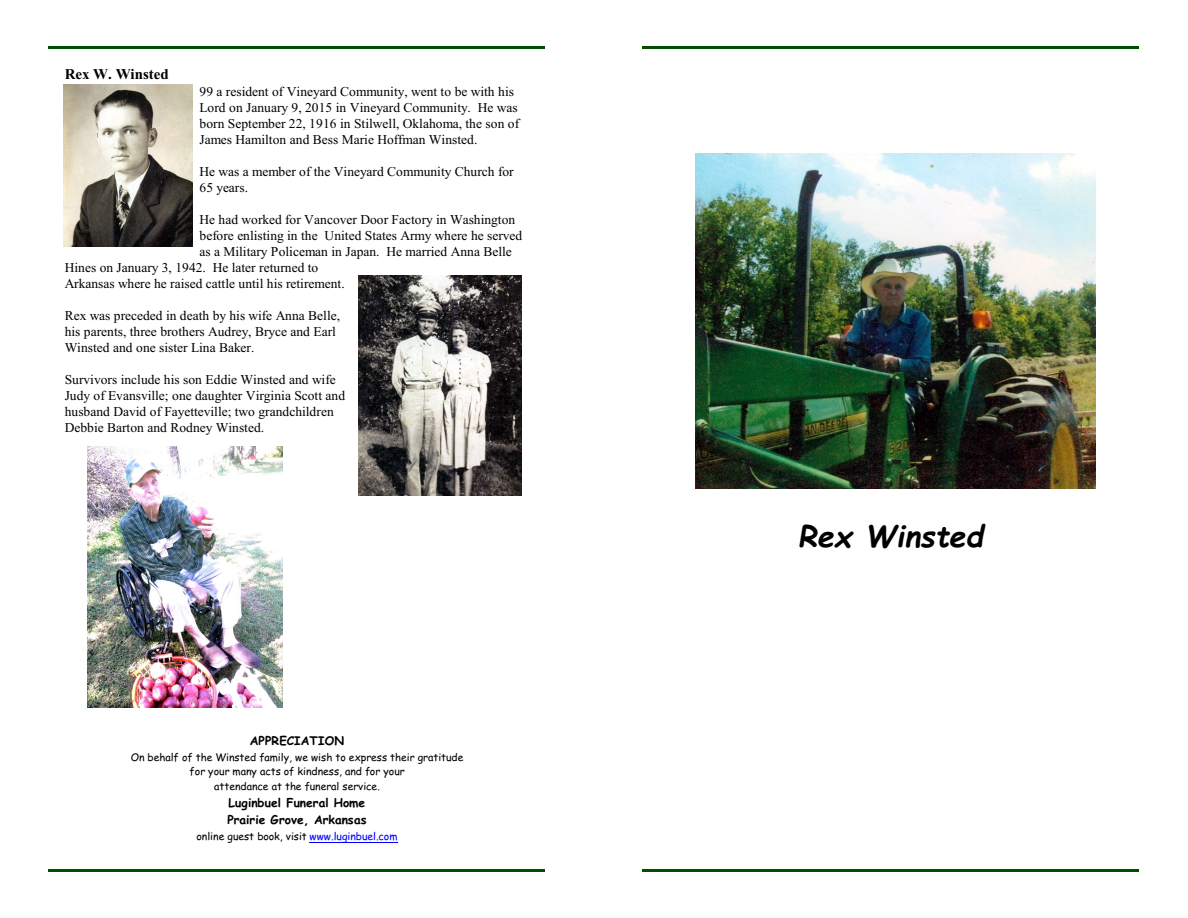
<style>
.page{position:relative;width:1188px;height:918px;background:#fff}
.page>*{position:absolute;margin:0;border:0;box-sizing:border-box;transform-origin:0 0}
.t1{font:italic 700 30px "Comic Sans MS";color:#000}
.t2{font:700 15px "Times New Roman";color:#000}
.t3{font:13.5px/16px "Times New Roman";color:#000}
.t4{font:700 12px/17.2px "Comic Sans MS";color:#000}
.t5{font:10.5px/15px "Comic Sans MS";color:#000;text-align:center}
.s1{color:#00f}
</style>
<div class="page">
<hr style="left:49px;top:46px;width:496px;height:2px;background:#004f00">
<hr style="left:49px;top:870px;width:496px;height:2px;background:#004f00">
<hr style="left:643px;top:46px;width:496px;height:2px;background:#004f00">
<hr style="left:643px;top:870px;width:496px;height:2px;background:#004f00">
<img style="left:63px;top:85px;width:130px;height:161px">
<img style="left:359px;top:275px;width:162px;height:221px">
<img style="left:88px;top:447px;width:194px;height:260px">
<hr style="left:310px;top:842px;width:88px;height:1px;background:#00f">
<img style="left:695px;top:154px;width:400px;height:335px">
<p class="t2" style="left:65px;top:69px;width:106px">Rex W. Winsted</p>
<p class="t3" style="left:200px;top:84px;width:321px">99 a resident of Vineyard Community, went to be with his Lord on January 9, 2015 in Vineyard Community. He was born September 22, 1916 in Stilwell, Oklahoma, the son of James Hamilton and Bess Marie Hoffman Winsted.</p>
<p class="t3" style="left:200px;top:164px;width:316px">He was a member of the Vineyard Community Church for<br>65 years.</p>
<p class="t3" style="left:200px;top:212px;width:317px">He had worked for Vancover Door Factory in Washington</p>
<p class="t3" style="left:200px;top:229px;width:324px">before enlisting in the United States Army where he served</p>
<p class="t3" style="left:200px;top:245px;width:314px">as a Military Policeman in Japan. He married Anna Belle</p>
<p class="t3" style="left:65px;top:261px;width:255px">Hines on January 3, 1942. He later returned to</p>
<p class="t3" style="left:65px;top:277px;width:281px">Arkansas where he raised cattle until his retirement.</p>
<p class="t3" style="left:65px;top:309px;width:277px">Rex was preceded in death by his wife Anna Belle, his parents, three brothers Audrey, Bryce and Earl<br>Winsted and one sister Lina Baker.</p>
<p class="t3" style="left:65px;top:373px;width:282px">Survivors include his son Eddie Winsted and wife Judy of Evansville; one daughter Virginia Scott and husband David of Fayetteville; two grandchildren Debbie Barton and Rodney Winsted.</p>
<p class="t4" style="left:250px;top:733px;width:96px">APPRECIATION</p>
<p class="t5" style="left:131px;top:750px;width:334px">On behalf of the Winsted family, we wish to express their gratitude for your many acts of kindness, and for your<br>attendance at the funeral service.</p>
<p class="t4" style="left:227px;top:795px;width:141px">Luginbuel Funeral Home<br>Prairie Grove, Arkansas</p>
<p class="t5" style="left:196px;top:830px;width:203px">online guest book, visit <span class="s1">www.luginbuel.com</span></p>
<h1 class="t1" style="left:798px;top:523px;width:187px">Rex Winsted</h1>
</div>
